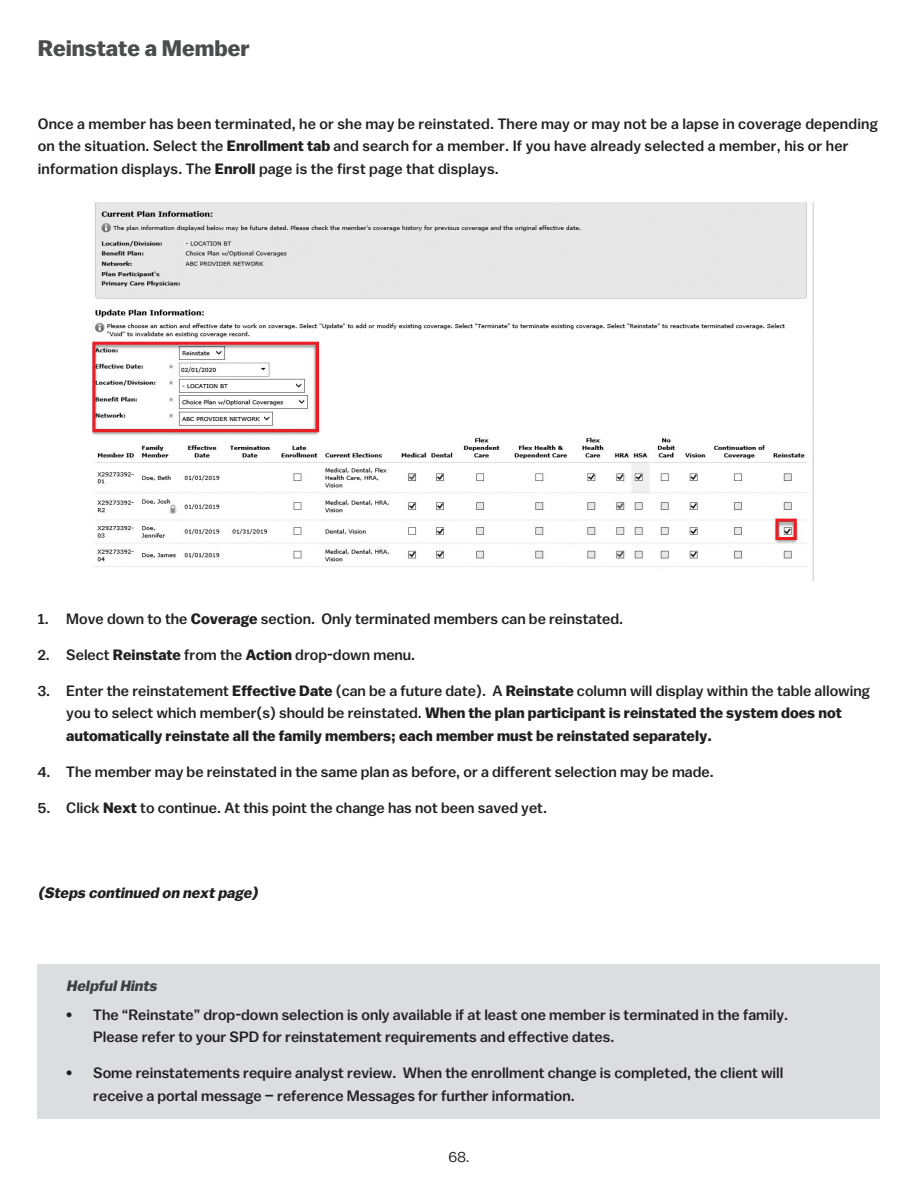
<style>
.page{position:relative;width:918px;height:1188px;background:#fff}
.page>*{position:absolute;margin:0;border:0;box-sizing:border-box;transform-origin:0 0}
.t1{font:700 22.5px "Balto";color:#4b4c4d}
.t2{font:500 15px/22.5px "Balto";color:#231f20}
.t3{font:700 15px/22.5px "Balto";color:#231f20}
.t4{font:italic 700 15px "Balto";color:#231f20}
.t5{font:italic 700 15px "Balto";color:#3e3e3f}
.t6{font:15px "Balto";color:#231f20}
.s1{font-weight:700}
.s2{font-weight:500}
</style>
<div class="page">
<div style="left:38px;top:964px;width:842px;height:155px;background:#dcdddf"></div>
<img style="left:93px;top:203px;width:721px;height:378px">
<div style="left:92px;top:342px;width:227px;height:90px;border:3px solid #ee1d23"></div>
<div style="left:775px;top:519px;width:22px;height:21px;border:3px solid #ee1d23"></div>
<p class="t1" style="left:38px;top:35px;width:213px">Reinstate a Member</p>
<p class="t2" style="left:38px;top:112px;width:841px">Once a member has been terminated, he or she may be reinstated. There may or may not be a lapse in coverage depending on the situation. Select the <span class="s1">Enrollment tab</span> and search for a member. If you have already selected a member, his or her information displays. The <span class="s1">Enroll</span> page is the first page that displays.</p>
<p class="t2" style="left:38px;top:607px;width:587px">1. Move down to the <span class="s1">Coverage</span> section. Only terminated members can be reinstated.</p>
<p class="t2" style="left:38px;top:643px;width:379px">2. Select <span class="s1">Reinstate</span> from the <span class="s1">Action</span> drop-down menu.</p>
<p class="t3" style="left:66px;top:679px;width:805px;text-indent:-28px"><span class="s2">3. Enter the reinstatement</span> Effective Date <span class="s2">(can be a future date). A</span> Reinstate <span class="s2">column will display within the table allowing you to select which member(s) should be reinstated.</span> When the plan participant is reinstated the system does not automatically reinstate all the family members; each member must be reinstated separately.</p>
<p class="t2" style="left:38px;top:760px;width:677px">4. The member may be reinstated in the same plan as before, or a different selection may be made.</p>
<p class="t2" style="left:38px;top:796px;width:511px">5. Click <span class="s1">Next</span> to continue. At this point the change has not been saved yet.</p>
<p class="t4" style="left:38px;top:883px;width:225px">(Steps continued on next page)</p>
<p class="t5" style="left:66px;top:976px;width:95px">HelpfulHints</p>
<p class="t2" style="left:93px;top:1003px;width:696px;text-indent:-27px">• The “Reinstate” drop-down selection is only available if at least one member is terminated in the family.<br>Please refer to your SPD for reinstatement requirements and effective dates.</p>
<p class="t2" style="left:93px;top:1062px;width:692px;text-indent:-27px">• Some reinstatements require analyst review. When the enrollment change is completed, the client will receive a portal message – reference Messages for further information.</p>
<p class="t6" style="left:449px;top:1147px;width:22px">68.</p>
</div>
